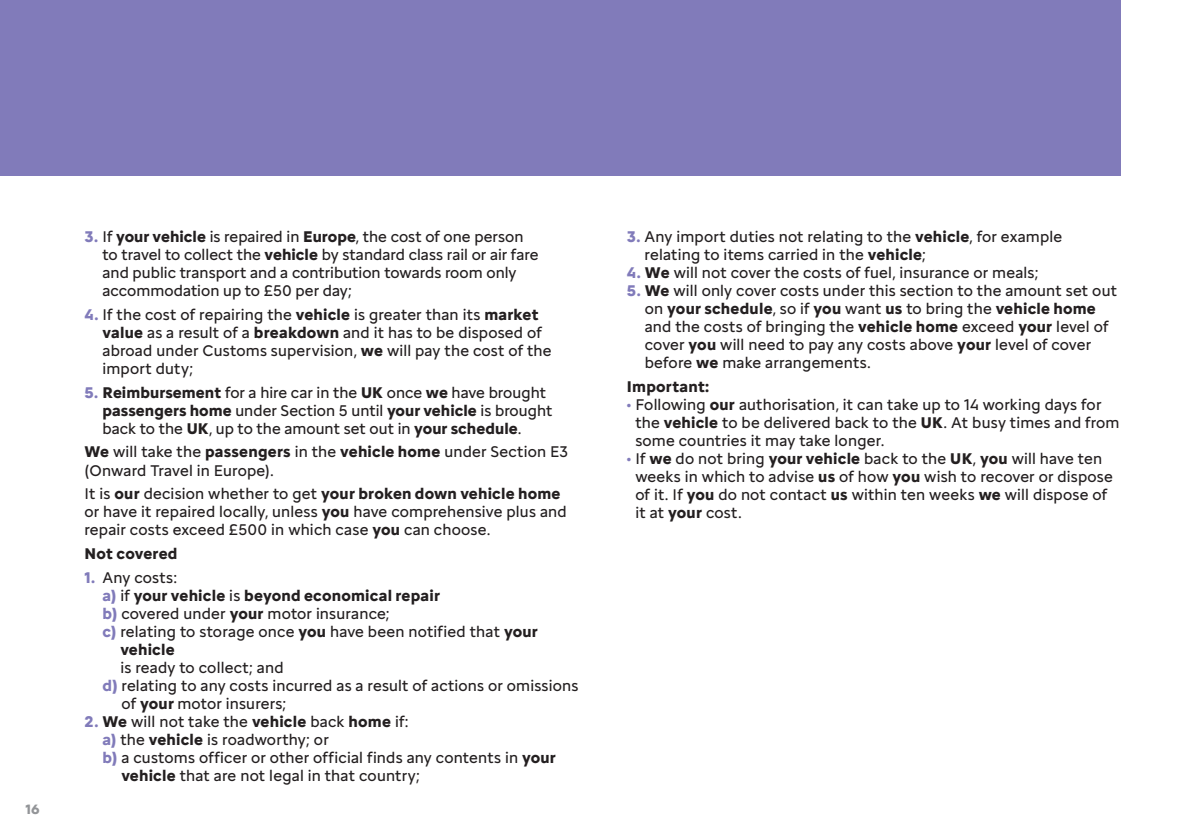
<style>
.page{position:relative;width:1191px;height:840px;background:#fff}
.page>*{position:absolute;margin:0;border:0;box-sizing:border-box;transform-origin:0 0}
.t1{font:16px/18px "Citroen Type";letter-spacing:.01em;color:#231f20}
.t2{font:700 16px "Citroen Type";letter-spacing:.015em;color:#231f20}
.t3{font:700 14px "Citroen Type";color:#939598}
.s1{font-weight:700;color:#817bba}
.s2{font-weight:700}
.s3{color:#817bba}
.s4{font-weight:400}
</style>
<div class="page">
<div style="left:0;top:0;width:1121px;height:175px;background:#817bba"></div>
<hr style="left:1190px;top:0;width:1px;height:175px;background:#817bba">
<p class="t3" style="left:25px;top:797px;width:16px">16</p>
<p class="t1" style="left:102px;top:227px;width:437px;text-indent:-18px"><span class="s1">3.</span> If <span class="s2">your vehicle</span> is repaired in <span class="s2">Europe</span>, the cost of one person to travel to collect the <span class="s2">vehicle</span> by standard class rail or air fare and public transport and a contribution towards room only accommodation up to £50 per day;</p>
<p class="t1" style="left:102px;top:304px;width:450px;text-indent:-18px"><span class="s1">4.</span> If the cost of repairing the <span class="s2">vehicle</span> is greater than its <span class="s2">market value</span> as a result of a <span class="s2">breakdown</span> and it has to be disposed of abroad under Customs supervision, <span class="s2">we</span> will pay the cost of the import duty;</p>
<p class="t1" style="left:102px;top:382px;width:451px;text-indent:-18px"><span class="s1">5.</span> <span class="s2">Reimbursement</span> for a hire car in the <span class="s2">UK</span> once <span class="s2">we</span> have brought <span class="s2">passengers home</span> under Section 5 until <span class="s2">your vehicle</span> is brought back to the <span class="s2">UK</span>, up to the amount set out in <span class="s2">your schedule</span>.</p>
<p class="t1" style="left:84px;top:442px;width:485px"><span class="s2">We</span> will take the <span class="s2">passengers</span> in the <span class="s2">vehicle home</span> under Section E3 (Onward Travel in Europe).</p>
<p class="t1" style="left:84px;top:483px;width:484px">It is <span class="s2">our</span> decision whether to get <span class="s2">your broken down vehicle home </span>or have it repaired locally, unless <span class="s2">you</span> have comprehensive plus and repair costs exceed £500 in which case <span class="s2">you</span> can choose.</p>
<p class="t2" style="left:84px;top:541px;width:94px">Not covered</p>
<p class="t1" style="left:84px;top:567px;width:94px"><span class="s1">1.</span> Any costs:</p>
<p class="t2" style="left:102px;top:582px;width:339px"><span class="s3">a)</span> <span class="s4">if</span> your vehicle <span class="s4">is</span> beyond economical repair</p>
<p class="t1" style="left:102px;top:603px;width:289px"><span class="s1">b)</span> covered under <span class="s2">your</span> motor insurance;</p>
<p class="t1" style="left:120px;top:621px;width:419px;text-indent:-18px"><span class="s1">c)</span> relating to storage once <span class="s2">you</span> have been notified that <span class="s2">your vehicle<br></span>is ready to collect; and</p>
<p class="t1" style="left:122px;top:675px;width:458px;text-indent:-19px"><span class="s1">d)</span> relating to any costs incurred as a result of actions or omissions of <span class="s2">your</span> motor insurers;</p>
<p class="t1" style="left:84px;top:711px;width:325px"><span class="s1">2.</span> <span class="s2">We</span> will not take the <span class="s2">vehicle</span> back <span class="s2">home</span> if:</p>
<p class="t1" style="left:102px;top:729px;width:228px"><span class="s1">a)</span> the <span class="s2">vehicle</span> is roadworthy; or</p>
<p class="t1" style="left:121px;top:747px;width:436px;text-indent:-19px"><span class="s1">b)</span> a customs officer or other official finds any contents in <span class="s2">your vehicle</span> that are not legal in that country;</p>
<p class="t1" style="left:644px;top:227px;width:419px;text-indent:-18px"><span class="s1">3.</span> Any import duties not relating to the <span class="s2">vehicle</span>, for example relating to items carried in the <span class="s2">vehicle</span>;</p>
<p class="t1" style="left:627px;top:263px;width:413px"><span class="s1">4.</span> <span class="s2">We</span> will not cover the costs of fuel, insurance or meals;</p>
<p class="t1" style="left:645px;top:281px;width:474px;text-indent:-18px"><span class="s1">5.</span> <span class="s2">We</span> will only cover costs under this section to the amount set out on <span class="s2">your schedule</span>, so if <span class="s2">you</span> want <span class="s2">us</span> to bring the <span class="s2">vehicle home </span>and the costs of bringing the <span class="s2">vehicle home</span> exceed <span class="s2">your</span> level of cover <span class="s2">you</span> will need to pay any costs above <span class="s2">your</span> level of cover before <span class="s2">we</span> make arrangements.</p>
<p class="t2" style="left:627px;top:374px;width:84px">Important:</p>
<p class="t1" style="left:635px;top:394px;width:486px;text-indent:-8px"><span class="s3">•</span> Following <span class="s2">our</span> authorisation, it can take up to 14 working days for the <span class="s2">vehicle</span> to be delivered back to the <span class="s2">UK</span>. At busy times and from some countries it may take longer.</p>
<p class="t1" style="left:635px;top:448px;width:479px;text-indent:-8px"><span class="s3">•</span> If <span class="s2">we</span> do not bring <span class="s2">your vehicle</span> back to the <span class="s2">UK</span>, <span class="s2">you</span> will have ten weeks in which to advise <span class="s2">us</span> of how <span class="s2">you</span> wish to recover or dispose of it. If <span class="s2">you</span> do not contact <span class="s2">us</span> within ten weeks <span class="s2">we</span> will dispose of it at <span class="s2">your</span> cost.</p>
</div>
